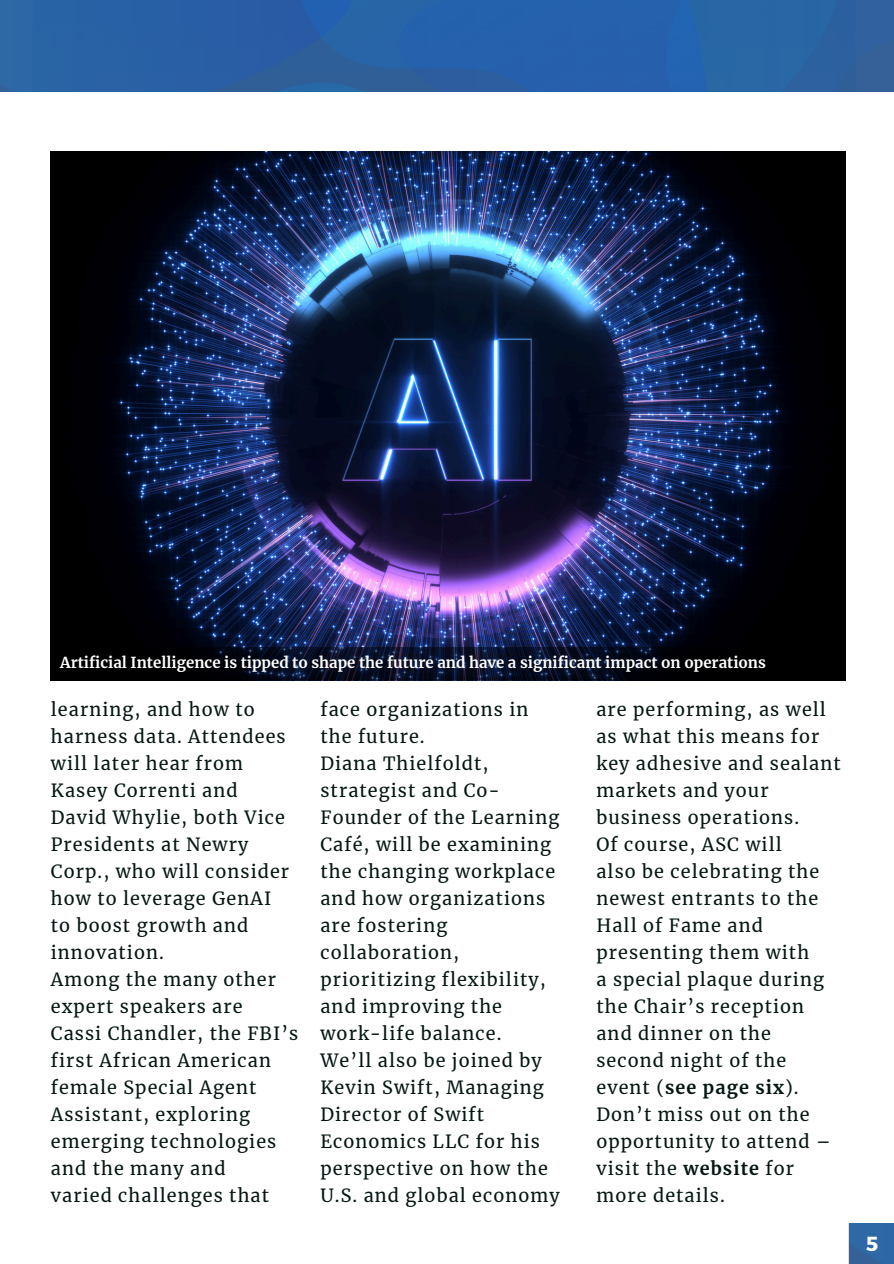
<style>
.page{position:relative;width:894px;height:1264px;background:#fff}
.page>*{position:absolute;margin:0;border:0;box-sizing:border-box;transform-origin:0 0}
.t1{font:700 20.4px "Montserrat";color:#fff}
.t2{font:18px/27px "Merriweather";letter-spacing:.06em;color:#051613}
.t3{font:700 15px "Merriweather";color:#fff}
.s1{font-weight:700}
</style>
<div class="page">
<img style="left:51px;top:151px;width:794px;height:529px">
<img style="left:0;top:0;width:893px;height:91px">
<svg style="left:51px;top:647px;width:794px;height:32px;background:#050815"></svg>
<img style="left:848px;top:1223px;width:45px;height:39px">
<h1 class="t3" style="left:60px;top:653px;width:707px">Artificial Intelligence is tipped to shape the future and have a significant impact on operations</h1>
<h1 class="t2" style="left:596px;top:695px;width:246px">are performing, as well as what this means for key adhesive and sealant markets and your business operations.<br>Of course, ASC will<br>also be celebrating the newest entrants to the<br>Hall of Fame and presenting them with<br>a special plaque during the Chair’s reception and dinner on the second night of the event (<span class="s1">see page six</span>).<br>Don’t miss out on the opportunity to attend – visit the <span class="s1">website</span> for more details.</h1>
<p class="t2" style="left:51px;top:695px;width:249px">learning, and how to harness data. Attendees will later hear from<br>Kasey Correnti and<br>David Whylie, both Vice<br>Presidents at Newry<br>Corp., who will consider how to leverage GenAI<br>to boost growth and innovation.<br>Among the many other expert speakers are<br>Cassi Chandler, the FBI’s first African American female Special Agent<br>Assistant, exploring emerging technologies and the many and<br>varied challenges that</p>
<h1 class="t2" style="left:320px;top:695px;width:241px">face organizations in the future.<br>Diana Thielfoldt, strategist and Co-<br>Founder of the Learning<br>Café, will be examining the changing workplace and how organizations are fostering collaboration, prioritizing flexibility, and improving the work-life balance.<br>We’ll also be joined by<br>Kevin Swift, Managing<br>Director of Swift<br>Economics LLC for his perspective on how the<br>U.S. and global economy</h1>
<p class="t1" style="left:865px;top:1230px;width:14px">5</p>
</div>
